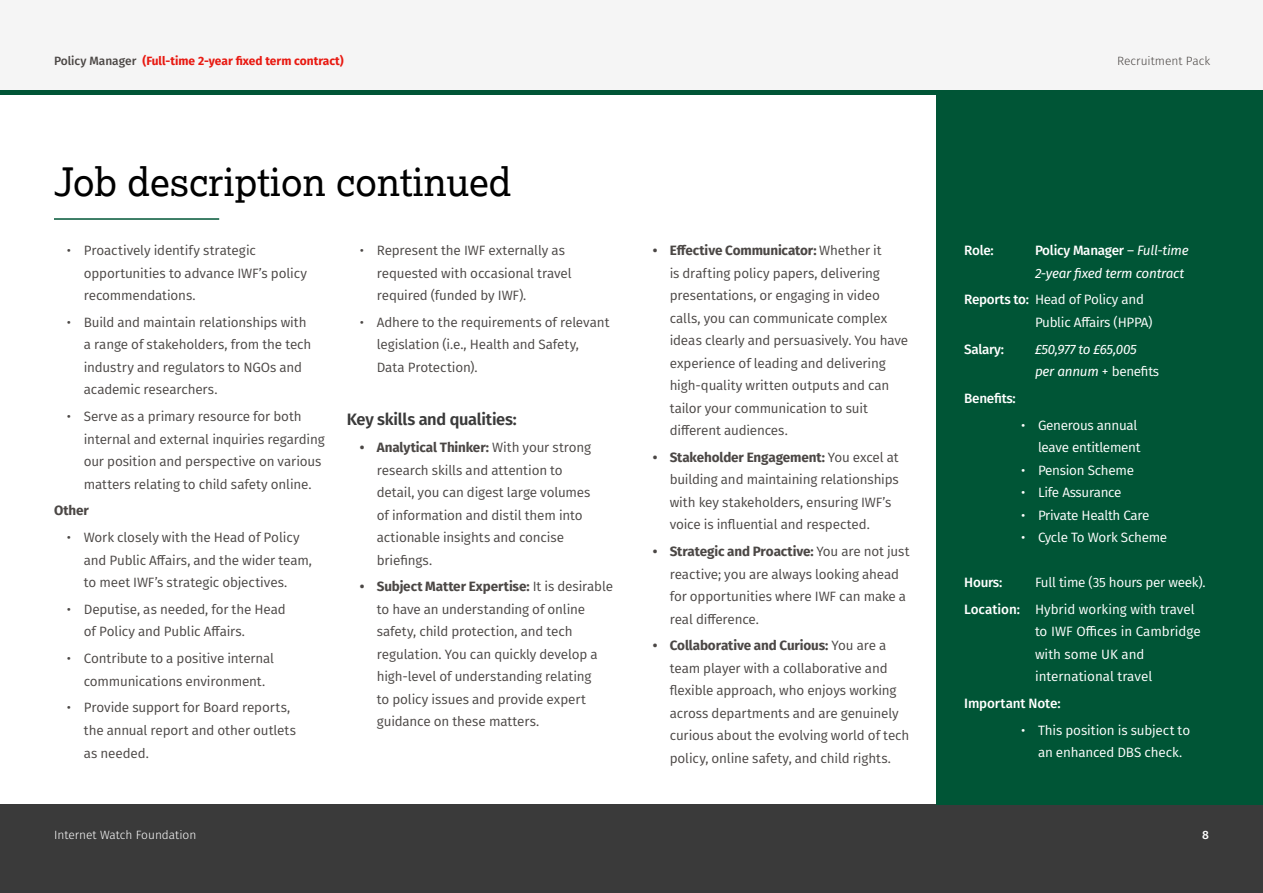
<style>
.page{position:relative;width:1263px;height:893px;background:#fff}
.page>*{position:absolute;margin:0;border:0;box-sizing:border-box;transform-origin:0 0}
.t1{font:39px "Lexia";color:#000}
.t2{font:600 16.5px "Fira Sans";letter-spacing:-.02em;color:#3a3a3a}
.t3{font:13.5px/22.5px "Fira Sans";letter-spacing:-.01em;color:#4b4745}
.t4{font:13.5px/22.5px "Fira Sans";letter-spacing:-.02em;color:#fff}
.t5{font:italic 13.5px/22.5px "Fira Sans";letter-spacing:-.02em;color:#fff}
.t6{font:13.5px/22.5px "Fira Sans";color:#fff}
.t7{font:500 13.5px "Fira Sans";letter-spacing:-.02em;color:#fff}
.t8{font:700 13.5px "Fira Sans";letter-spacing:-.005em;color:#4b4745}
.t9{font:700 12px "Fira Sans";color:#e81911}
.t10{font:300 12px "Fira Sans";color:#fff}
.t11{font:300 12px "Fira Sans";color:#4b4745}
.t12{font:500 12px "Fira Sans";color:#fff}
.s1{font-weight:500;color:#4b4745}
.s2{font-weight:700}
.s3{font-weight:500;font-style:normal}
.s4{font-style:normal}
.s5{font-weight:500}
</style>
<div class="page">
<div style="left:0;top:0;width:1263px;height:91px;background:#f5f5f5"></div>
<div style="left:0;top:805px;width:1263px;height:88px;background:#3a3a3a"></div>
<div style="left:0;top:90px;width:1263px;height:5px;background:#005536"></div>
<div style="left:936px;top:95px;width:327px;height:710px;background:#005536"></div>
<hr style="left:54px;top:218px;width:165px;height:2px;background:#005536">
<p class="t9" style="left:54px;top:51px;width:291px"><span class="s1">Policy Manager</span> (Full-time 2-year fixed term contract)</p>
<p class="t11" style="left:1117px;top:52px;width:95px">Recruitment Pack</p>
<h1 class="t1" style="left:54px;top:158px;width:459px">Job description continued</h1>
<p class="t3" style="left:84px;top:239px;width:225px;text-indent:-17px">• Proactively identify strategic opportunities to advance IWF’s policy recommendations.</p>
<p class="t3" style="left:84px;top:311px;width:229px;text-indent:-17px">• Build and maintain relationships with a range of stakeholders, from the tech industry and regulators to NGOs and academic researchers.</p>
<p class="t3" style="left:84px;top:405px;width:242px;text-indent:-17px">• Serve as a primary resource for both internal and external inquiries regarding our position and perspective on various matters relating to child safety online.</p>
<p class="t8" style="left:54px;top:499px;width:36px">Other</p>
<p class="t3" style="left:84px;top:526px;width:230px;text-indent:-17px">• Work closely with the Head of Policy and Public Affairs, and the wider team, to meet IWF’s strategic objectives.</p>
<p class="t3" style="left:84px;top:598px;width:204px;text-indent:-17px">• Deputise, as needed, for the Head of Policy and Public Affairs.</p>
<p class="t3" style="left:67px;top:647px;width:209px;text-align:center">• Contribute to a positive internal communications environment.</p>
<p class="t3" style="left:84px;top:696px;width:214px;text-indent:-17px">• Provide support for Board reports, the annual report and other outlets as needed.</p>
<p class="t3" style="left:377px;top:239px;width:197px;text-indent:-17px">• Represent the IWF externally as requested with occasional travel required (funded by IWF).</p>
<p class="t3" style="left:377px;top:311px;width:234px;text-indent:-17px">• Adhere to the requirements of relevant legislation (i.e., Health and Safety,<br>Data Protection).</p>
<p class="t2" style="left:347px;top:406px;width:171px">Key skills and qualities:</p>
<p class="t3" style="left:377px;top:436px;width:216px;text-indent:-17px"><span class="s2">• Analytical Thinker:</span> With your strong research skills and attention to detail, you can digest large volumes of information and distil them into actionable insights and concise briefings.</p>
<p class="t3" style="left:377px;top:575px;width:238px;text-indent:-17px"><span class="s2">• Subject Matter Expertise:</span> It is desirable to have an understanding of online safety, child protection, and tech regulation. You can quickly develop a high-level of understanding relating<br>to policy issues and provide expert guidance on these matters.</p>
<p class="t3" style="left:670px;top:239px;width:240px;text-indent:-17px"><span class="s2">• Effective Communicator:</span> Whether it<br>is drafting policy papers, delivering presentations, or engaging in video calls, you can communicate complex ideas clearly and persuasively. You have experience of leading and delivering high-quality written outputs and can tailor your communication to suit different audiences.</p>
<p class="t3" style="left:670px;top:446px;width:231px;text-indent:-17px"><span class="s2">• Stakeholder Engagement:</span> You excel at building and maintaining relationships with key stakeholders, ensuring IWF’s voice is influential and respected.</p>
<p class="t3" style="left:670px;top:540px;width:241px;text-indent:-17px"><span class="s2">• Strategic and Proactive:</span> You are not just reactive; you are always looking ahead for opportunities where IWF can make a real difference.</p>
<p class="t3" style="left:670px;top:634px;width:241px;text-indent:-17px"><span class="s2">• Collaborative and Curious:</span> You are a team player with a collaborative and flexible approach, who enjoys working across departments and are genuinely curious about the evolving world of tech policy, online safety, and child rights.</p>
<p class="t7" style="left:964px;top:239px;width:31px">Role:</p>
<p class="t5" style="left:1035px;top:239px;width:155px"><span class="s3">Policy Manager</span> <span class="s4">–</span> Full-time<br>2-year fixed term contract</p>
<p class="t4" style="left:1035px;top:288px;width:119px;text-indent:-71px"><span class="s5">Reports to:</span> Head of Policy and<br>Public Affairs (HPPA)</p>
<p class="t7" style="left:964px;top:338px;width:41px">Salary:</p>
<p class="t5" style="left:1035px;top:337px;width:126px">£50,977 to £65,005 per annum <span class="s4">+ benefits</span></p>
<p class="t7" style="left:964px;top:387px;width:53px">Benefits:</p>
<p class="t4" style="left:1021px;top:413px;width:121px;text-align:right">• Generous annual leave entitlement</p>
<p class="t4" style="left:1021px;top:458px;width:114px">• Pension Scheme</p>
<p class="t4" style="left:1021px;top:481px;width:102px">• Life Assurance</p>
<p class="t4" style="left:1021px;top:503px;width:130px">• Private Health Care</p>
<p class="t4" style="left:1021px;top:526px;width:148px">• Cycle To Work Scheme</p>
<p class="t7" style="left:964px;top:572px;width:40px">Hours:</p>
<p class="t4" style="left:964px;top:569px;width:243px;line-height:26.7px;text-indent:71px">Full time (35 hours per week).<br><span class="s5">Location:</span> Hybrid working with travel</p>
<p class="t6" style="left:1035px;top:620px;width:167px">to IWF Offices in Cambridge with some UK and international travel</p>
<p class="t7" style="left:964px;top:693px;width:98px">Important Note:</p>
<p class="t4" style="left:1038px;top:719px;width:154px;text-indent:-17px">• This position is subject to an enhanced DBS check.</p>
<p class="t10" style="left:54px;top:826px;width:144px">Internet Watch Foundation</p>
<p class="t12" style="left:1202px;top:825px;width:8px">8</p>
</div>
